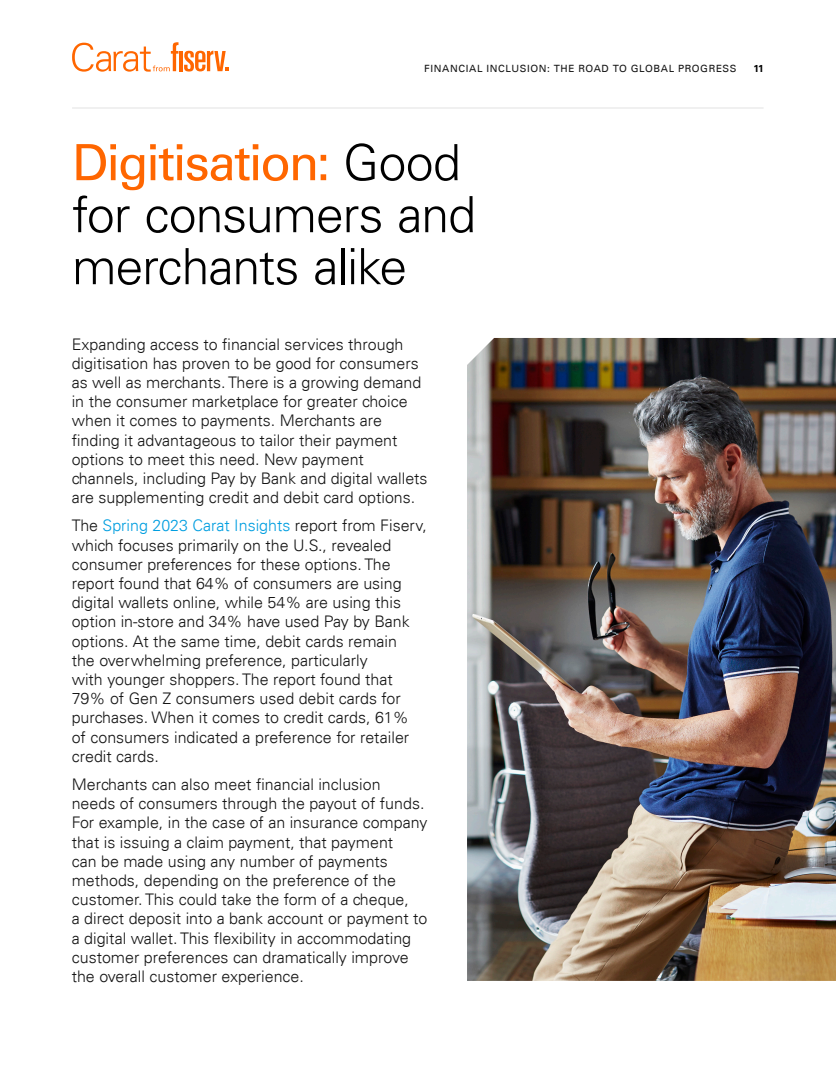
<style>
.page{position:relative;width:836px;height:1080px;background:#fff}
.page>*{position:absolute;margin:0;border:0;box-sizing:border-box;transform-origin:0 0}
.t1{font:300 50px/52px "Univers For Fiserv 45";letter-spacing:-.025em;color:#000}
.Body{font:300 16px/19.2px "Univers For Fiserv 45";color:#151515}
.t2{font:10px "Univers For Fiserv 55";letter-spacing:.06em;color:#151515}
.t3{font:700 10px "Univers For Fiserv 65";color:#000}
.s1{font-family:"Univers For Fiserv 55";font-weight:400;color:#f60}
.s2{color:#009ee0}
</style>
<div class="page">
<img style="left:467px;top:338px;width:368px;height:643px">
<hr style="left:72px;top:108px;width:691px;height:1px;background:#e3e3e3">
<hr style="left:179px;top:51px;width:4px;height:20px;background:#f60">
<svg style="left:184px;top:51px;width:45px;height:21px"></svg>
<svg style="left:72px;top:42px;width:106px;height:30px"></svg>
<p class="t2" style="left:424px;top:62px;width:313px">FINANCIAL INCLUSION: THE ROAD TO GLOBAL PROGRESS</p>
<p class="t3" style="left:753px;top:62px;width:12px">11</p>
<h1 class="t1" style="left:72px;top:137px;width:405px"><span class="s1">Digitisation:</span> Good for consumers and merchants alike</h1>
<p class="Body" style="left:72px;top:334px;width:357px">Expanding access to financial services through digitisation has proven to be good for consumers as well as merchants. There is a growing demand in the consumer marketplace for greater choice when it comes to payments. Merchants are finding it advantageous to tailor their payment options to meet this need. New payment channels, including Pay by Bank and digital wallets are supplementing credit and debit card options.</p>
<p class="Body" style="left:72px;top:516px;width:356px">The <span class="s2">Spring 2023 Carat Insights</span> report from Fiserv, which focuses primarily on the U.S., revealed consumer preferences for these options. The report found that 64% of consumers are using digital wallets online, while 54% are using this option in-store and 34% have used Pay by Bank options. At the same time, debit cards remain<br>the overwhelming preference, particularly<br>with younger shoppers. The report found that 79% of Gen Z consumers used debit cards for purchases. When it comes to credit cards, 61% of consumers indicated a preference for retailer credit cards.</p>
<p class="Body" style="left:72px;top:775px;width:357px">Merchants can also meet financial inclusion needs of consumers through the payout of funds.<br>For example, in the case of an insurance company that is issuing a claim payment, that payment<br>can be made using any number of payments methods, depending on the preference of the customer. This could take the form of a cheque,<br>a direct deposit into a bank account or payment to a digital wallet. This flexibility in accommodating customer preferences can dramatically improve the overall customer experience.</p>
</div>
